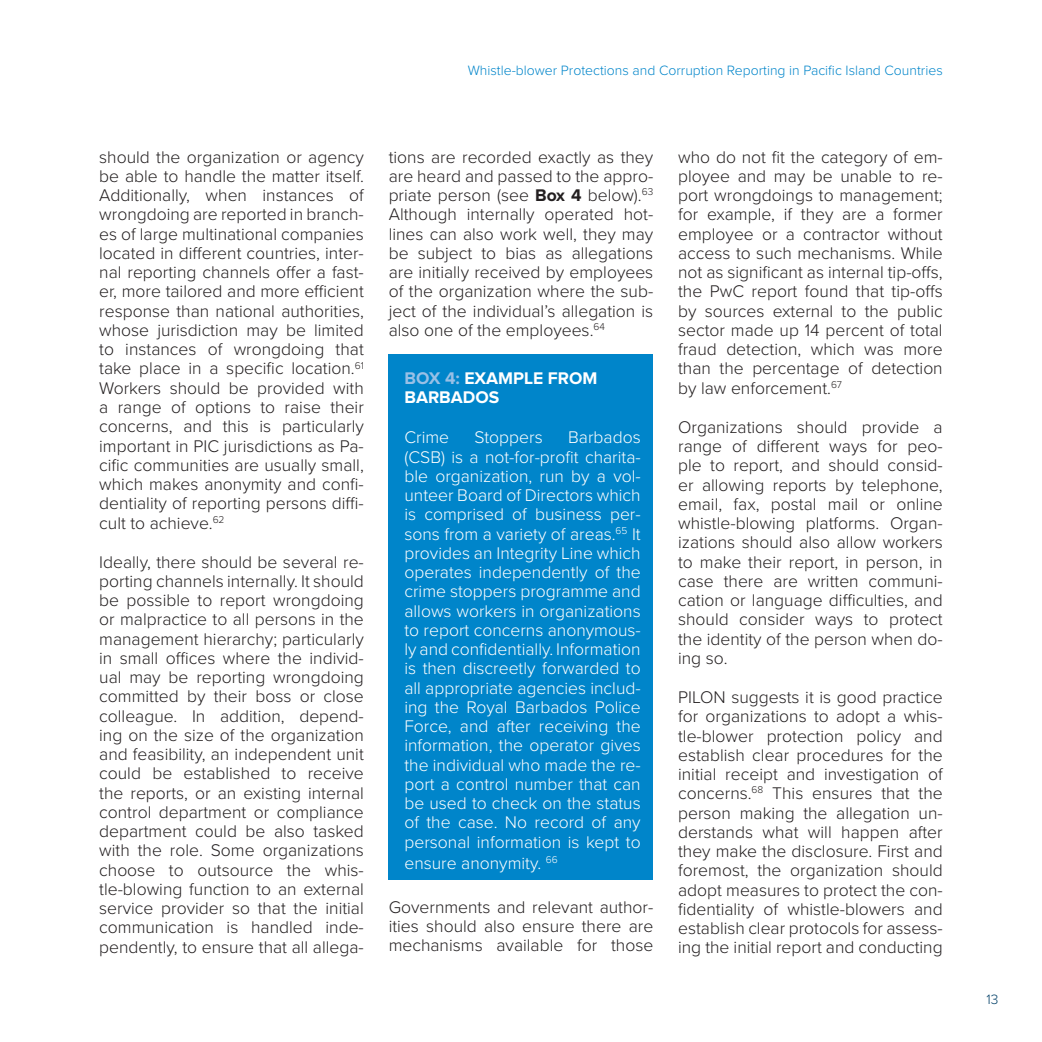
<style>
.page{position:relative;width:1042px;height:1042px;background:#fff}
.page>*{position:absolute;margin:0;border:0;box-sizing:border-box;transform-origin:0 0}
.t1{font:300 17.5px/19.2px "Proxima Nova";color:#231f20;text-align:justify}
.No_Spacing{font:300 17.5px/19.2px "Proxima Nova";color:#fff;text-align:justify}
.No_Spacing-2{font:700 17.5px/19.2px "Proxima Nova";color:#fff}
.t2{font:300 14px "Proxima Nova";color:#0085ca}
.t3{font:300 14px "Proxima Nova";color:#06436a}
.s1{font-weight:700}
.s2{color:#99c0e6}
</style>
<div class="page">
<div style="left:389px;top:354px;width:264px;height:526px;background:#0085ca"></div>
<p class="t2" style="left:468px;top:60px;width:476px">Whistle-blower Protections and Corruption Reporting in Pacific Island Countries</p>
<p class="t1" style="left:99px;top:146px;width:266px">should the organization or agency be able to handle the matter itself.<br>Additionally, when instances of wrongdoing are reported in branch&shy;es of large multinational companies located in different countries, inter&shy;nal reporting channels offer a fast&shy;er, more tailored and more efficient response than national authorities, whose jurisdiction may be limited to instances of wrongdoing that take place in a specific location.<sup>61<br></sup>Workers should be provided with a range of options to raise their concerns, and this is particularly important in PIC jurisdictions as Pa&shy;cific communities are usually small, which makes anonymity and confi&shy;dentiality of reporting persons diffi&shy;cult to achieve.<sup>62</sup></p>
<p class="t1" style="left:99px;top:551px;width:266px">Ideally, there should be several re&shy;porting channels internally. It should be possible to report wrongdoing or malpractice to all persons in the management hierarchy; particularly in small offices where the individ&shy;ual may be reporting wrongdoing committed by their boss or close colleague. In addition, depend&shy;ing on the size of the organization and feasibility, an independent unit could be established to receive the reports, or an existing internal control department or compliance department could be also tasked with the role. Some organizations choose to outsource the whis&shy;tle-blowing function to an external service provider so that the initial communication is handled inde&shy;pendently, to ensure that all allega-</p>
<p class="t1" style="left:389px;top:146px;width:266px">tions are recorded exactly as they are heard and passed to the appro&shy;priate person (see <span class="s1">Box 4</span> below).<sup>63<br></sup>Although internally operated hot&shy;lines can also work well, they may be subject to bias as allegations are initially received by employees of the organization where the sub&shy;ject of the individual’s allegation is also one of the employees.<sup>64</sup></p>
<p class="No_Spacing-2" style="left:404px;top:369px;width:194px"><span class="s2">BOX 4:</span> EXAMPLE FROM<br>BARBADOS</p>
<p class="No_Spacing" style="left:404px;top:427px;width:46px">Crime</p>
<p class="No_Spacing" style="left:475px;top:427px;width:70px">Stoppers</p>
<p class="No_Spacing" style="left:404px;top:427px;width:238px;text-indent:164px">Barbados (CSB) is a not-for-profit charita&shy;ble organization, run by a vol&shy;unteer Board of Directors which is comprised of business per&shy;sons from a variety of areas.<sup>65</sup> It provides an Integrity Line which operates independently of the crime stoppers programme and allows workers in organizations to report concerns anonymous&shy;ly and confidentially. Information is then discreetly forwarded to all appropriate agencies includ&shy;ing the Royal Barbados Police Force, and after receiving the information, the operator gives the individual who made the re&shy;port a control number that can be used to check on the status of the case. No record of any personal information is kept to</p>
<p class="No_Spacing" style="left:404px;top:852px;width:155px">ensure anonymity. <sup>66</sup></p>
<p class="t1" style="left:389px;top:896px;width:266px">Governments and relevant author&shy;ities should also ensure there are mechanisms available for those</p>
<p class="t1" style="left:678px;top:146px;width:266px">who do not fit the category of em&shy;ployee and may be unable to re&shy;port wrongdoings to management; for example, if they are a former employee or a contractor without access to such mechanisms. While not as significant as internal tip-offs, the PwC report found that tip-offs by sources external to the public sector made up 14 percent of total fraud detection, which was more than the percentage of detection by law enforcement.<sup>67</sup></p>
<p class="t1" style="left:678px;top:416px;width:266px">Organizations should provide a range of different ways for peo&shy;ple to report, and should consid&shy;er allowing reports by telephone, email, fax, postal mail or online whistle-blowing platforms. Organ&shy;izations should also allow workers to make their report, in person, in case there are written communi&shy;cation or language difficulties, and should consider ways to protect the identity of the person when do&shy;ing so.</p>
<p class="t1" style="left:678px;top:686px;width:266px">PILON suggests it is good practice for organizations to adopt a whis&shy;tle-blower protection policy and establish clear procedures for the initial receipt and investigation of concerns.<sup>68</sup> This ensures that the person making the allegation un&shy;derstands what will happen after they make the disclosure. First and foremost, the organization should adopt measures to protect the con&shy;fidentiality of whistle-blowers and establish clear protocols for assess&shy;ing the initial report and conducting</p>
<p class="t3" style="left:986px;top:989px;width:13px">13</p>
</div>
